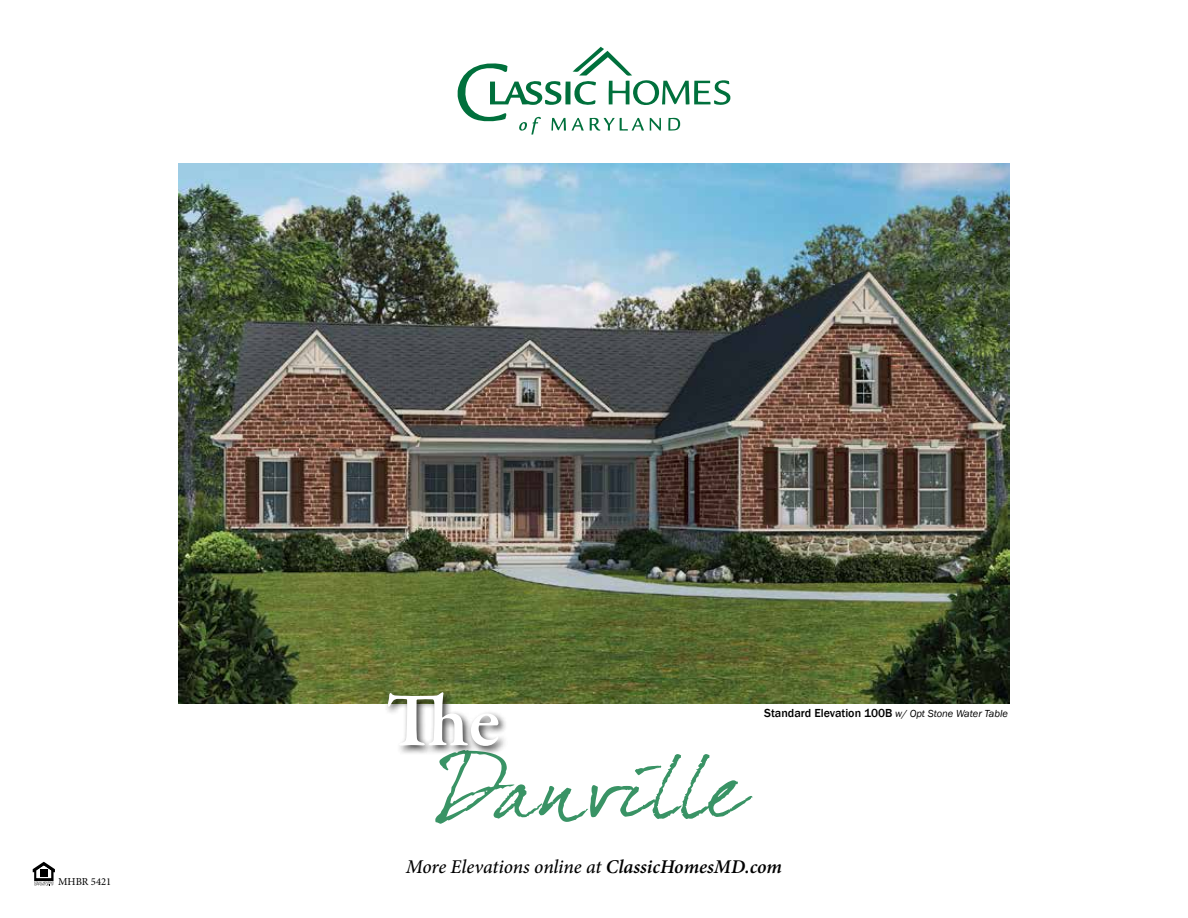
<style>
.page{position:relative;width:1188px;height:918px;background:#fff}
.page>*{position:absolute;margin:0;border:0;box-sizing:border-box;transform-origin:0 0}
.t1{font:600 77.7px "Garamond Premr Pro";color:#fff}
.t2{font:italic 500 19.5px "Minion Pro";letter-spacing:-.01em;color:#000}
.t3{font:500 12px "Franklin Gothic";color:#000}
.t4{font:10.65px "Minion Pro";color:#000}
.s1{font-weight:400;font-style:italic;font-size:10.5px}
.s2{font-weight:600}
</style>
<div class="page">
<svg style="left:33px;top:862px;width:22px;height:24px"></svg>
<svg style="left:458px;top:47px;width:272px;height:88px"></svg>
<svg style="left:435px;top:754px;width:318px;height:70px"></svg>
<img style="left:178px;top:164px;width:832px;height:540px">
<div style="left:384px;top:689px;width:125px;height:67px;background:#000;opacity:.78"></div>
<p class="t4" style="left:58px;top:874px;width:55px">MHBR 5421</p>
<h1 class="t1" style="left:386px;top:674px;width:116px">The</h1>
<p class="t3" style="left:764px;top:705px;width:245px">Standard Elevation 100B <span class="s1">w/ Opt Stone Water Table</span></p>
<h2 class="t2" style="left:406px;top:853px;width:378px">More Elevations online at <span class="s2">ClassicHomesMD.com</span></h2>
</div>
